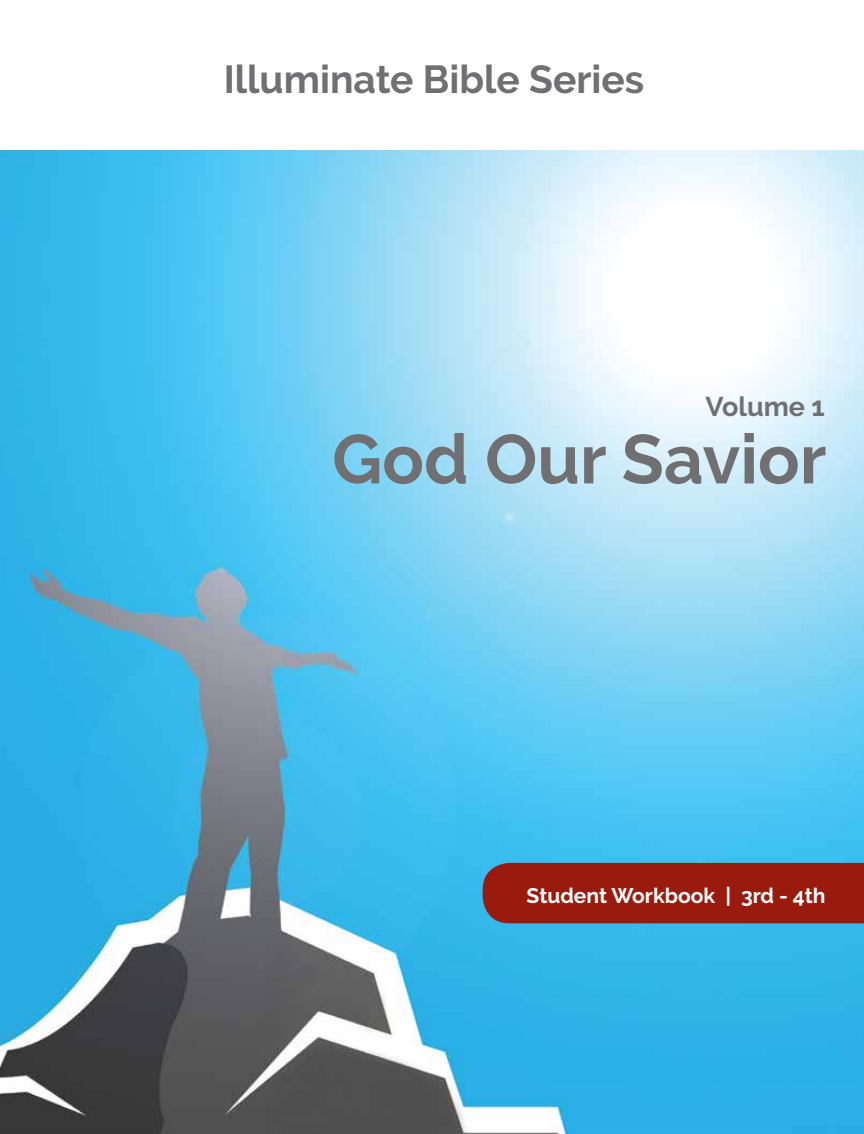
<style>
.page{position:relative;width:864px;height:1134px;background:#fff}
.page>*{position:absolute;margin:0;border:0;box-sizing:border-box;transform-origin:0 0}
.t1{font:700 69px "Raleway";color:#707072}
.t2{font:700 39px "Raleway";color:#707072}
.t3{font:700 27px "Raleway";color:#707072}
.t4{font:700 21px "Raleway";color:#fff}
</style>
<div class="page">
<img style="left:0;top:151px;width:864px;height:983px">
<div style="left:483px;top:863px;width:381px;height:60px;background:#9a1b0e"></div>
<h2 class="t2" style="left:224px;top:57px;width:422px">Illuminate Bible Series</h2>
<p class="t3" style="left:706px;top:391px;width:121px">Volume 1</p>
<h1 class="t1" style="left:332px;top:420px;width:496px">God Our Savior</h1>
<p class="t4" style="left:527px;top:884px;width:301px">Student Workbook | 3rd - 4th</p>
</div>
